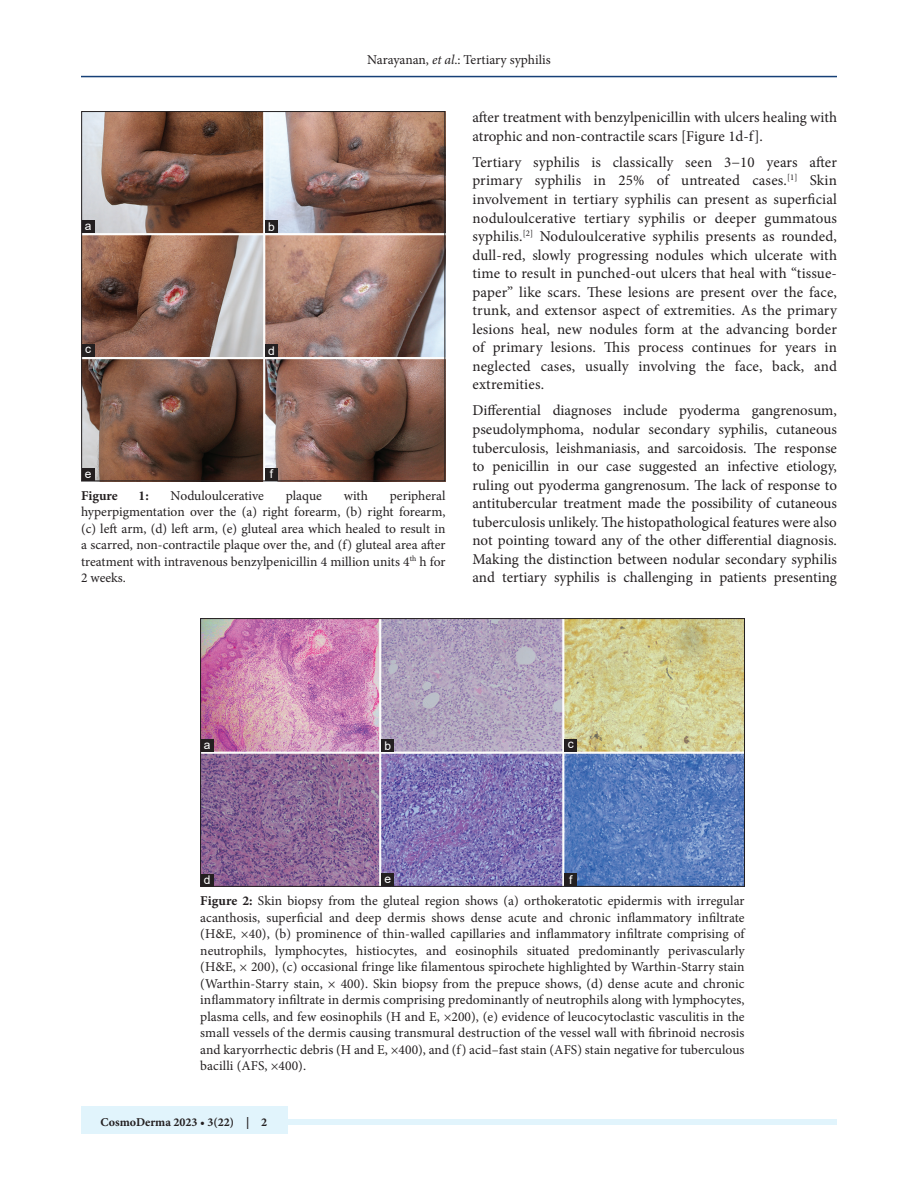
<style>
.page{position:relative;width:918px;height:1188px;background:#fff}
.page>*{position:absolute;margin:0;border:0;box-sizing:border-box;transform-origin:0 0}
.TX{font:15px/18.6px "Minion Pro";color:#231f20;text-align:justify}
.FGC{font:13.5px/16.5px "Minion Pro";color:#231f20;text-align:justify}
.FGC-2{font:700 13.5px "Minion Pro";color:#231f20}
.JF{font:700 12px "Minion Pro";color:#231f20}
.LABEL{font:12px "Arial";color:#fff}
.s1{font-style:italic}
.s2{font-weight:700}
</style>
<div class="page">
<hr style="left:81px;top:76px;width:756px;height:1px;background:#164077">
<div style="left:81px;top:1119px;width:756px;height:6px;background:#e1f4fc"></div>
<div style="left:81px;top:1106px;width:207px;height:28px;background:#e1f4fc"></div>
<img style="left:202px;top:620px;width:541px;height:265px">
<div style="left:200px;top:618px;width:545px;height:269px;border:1px solid #231f20"></div>
<div style="left:201px;top:874px;width:12px;height:12px;background:#231f20"></div>
<div style="left:564px;top:739px;width:13px;height:13px;background:#231f20"></div>
<div style="left:381px;top:739px;width:13px;height:13px;background:#231f20"></div>
<div style="left:564px;top:874px;width:13px;height:12px;background:#231f20"></div>
<div style="left:201px;top:739px;width:12px;height:13px;background:#231f20"></div>
<div style="left:381px;top:874px;width:13px;height:12px;background:#231f20"></div>
<img style="left:83px;top:113px;width:360px;height:366px">
<div style="left:81px;top:111px;width:364px;height:370px;border:1px solid #231f20"></div>
<div style="left:265px;top:344px;width:13px;height:13px;background:#231f20"></div>
<div style="left:82px;top:344px;width:13px;height:13px;background:#231f20"></div>
<div style="left:265px;top:220px;width:13px;height:13px;background:#231f20"></div>
<div style="left:82px;top:220px;width:12px;height:13px;background:#231f20"></div>
<div style="left:265px;top:468px;width:13px;height:13px;background:#231f20"></div>
<div style="left:82px;top:468px;width:12px;height:13px;background:#231f20"></div>
<p class="FGC" style="left:367px;top:51px;width:185px">Narayanan, <span class="s1">et al</span>.: Tertiary syphilis</p>
<p class="LABEL" style="left:85px;top:217px;width:8px">a</p>
<p class="LABEL" style="left:268px;top:219px;width:8px">b</p>
<p class="LABEL" style="left:85px;top:341px;width:7px">c</p>
<p class="LABEL" style="left:268px;top:342px;width:8px">d</p>
<p class="LABEL" style="left:85px;top:465px;width:8px">e</p>
<p class="LABEL" style="left:270px;top:465px;width:5px">f</p>
<p class="FGC" style="left:81px;top:487px;width:366px;text-indent:309px">peripheral hyperpigmentation over the (a) right forearm, (b) right forearm, (c) left arm, (d) left arm, (e) gluteal area which healed to result in a scarred, non-contractile plaque over the, and (f) gluteal area after treatment with intravenous benzylpenicillin 4 million units 4<sup>th</sup> h for 2 weeks.</p>
<p class="FGC-2" style="left:81px;top:486px;width:38px">Figure</p>
<p class="FGC-2" style="left:139px;top:486px;width:12px">1:</p>
<p class="FGC" style="left:171px;top:487px;width:95px">Noduloulcerative</p>
<p class="FGC" style="left:286px;top:487px;width:38px">plaque</p>
<p class="FGC" style="left:344px;top:487px;width:26px">with</p>
<p class="TX" style="left:472px;top:108px;width:366px">after treatment with benzylpenicillin with ulcers healing with atrophic and non-contractile scars [Figure 1d-f].</p>
<p class="TX" style="left:472px;top:153px;width:366px">Tertiary syphilis is classically seen 3−10 years after primary syphilis in 25% of untreated cases.<sup>[1]</sup> Skin involvement in tertiary syphilis can present as superficial noduloulcerative tertiary syphilis or deeper gummatous syphilis.<sup>[2]</sup> Noduloulcerative syphilis presents as rounded, dull-red, slowly progressing nodules which ulcerate with time to result in punched-out ulcers that heal with “tissue&shy;paper” like scars. These lesions are present over the face, trunk, and extensor aspect of extremities. As the primary lesions heal, new nodules form at the advancing border of primary lesions. This process continues for years in neglected cases, usually involving the face, back, and extremities.</p>
<p class="TX" style="left:472px;top:401px;width:366px">Differential diagnoses include pyoderma gangrenosum, pseudolymphoma, nodular secondary syphilis, cutaneous tuberculosis, leishmaniasis, and sarcoidosis. The response to penicillin in our case suggested an infective etiology, ruling out pyoderma gangrenosum. The lack of response to antitubercular treatment made the possibility of cutaneous tuberculosis unlikely. The histopathological features were also not pointing toward any of the other differential diagnosis.<br>Making the distinction between nodular secondary syphilis and tertiary syphilis is challenging in patients presenting</p>
<p class="LABEL" style="left:204px;top:736px;width:8px">a</p>
<p class="LABEL" style="left:204px;top:872px;width:8px">d</p>
<p class="LABEL" style="left:384px;top:737px;width:8px">b</p>
<p class="LABEL" style="left:568px;top:736px;width:7px">c</p>
<p class="LABEL" style="left:384px;top:871px;width:8px">e</p>
<p class="LABEL" style="left:569px;top:872px;width:5px">f</p>
<p class="FGC" style="left:200px;top:893px;width:546px"><span class="s2">Figure 2:</span> Skin biopsy from the gluteal region shows (a) orthokeratotic epidermis with irregular acanthosis, superficial and deep dermis shows dense acute and chronic inflammatory infiltrate (H&amp;E, ×40), (b) prominence of thin-walled capillaries and inflammatory infiltrate comprising of neutrophils, lymphocytes, histiocytes, and eosinophils situated predominantly perivascularly (H&amp;E, × 200), (c) occasional fringe like filamentous spirochete highlighted by Warthin-Starry stain (Warthin-Starry stain, × 400). Skin biopsy from the prepuce shows, (d) dense acute and chronic inflammatory infiltrate in dermis comprising predominantly of neutrophils along with lymphocytes, plasma cells, and few eosinophils (H and E, ×200), (e) evidence of leucocytoclastic vasculitis in the small vessels of the dermis causing transmural destruction of the vessel wall with fibrinoid necrosis and karyorrhectic debris (H and E, ×400), and (f) acid–fast stain (AFS) stain negative for tuberculous bacilli (AFS, ×400).</p>
<p class="JF" style="left:100px;top:1113px;width:168px">CosmoDerma 2023 • 3(22) | 2</p>
</div>
